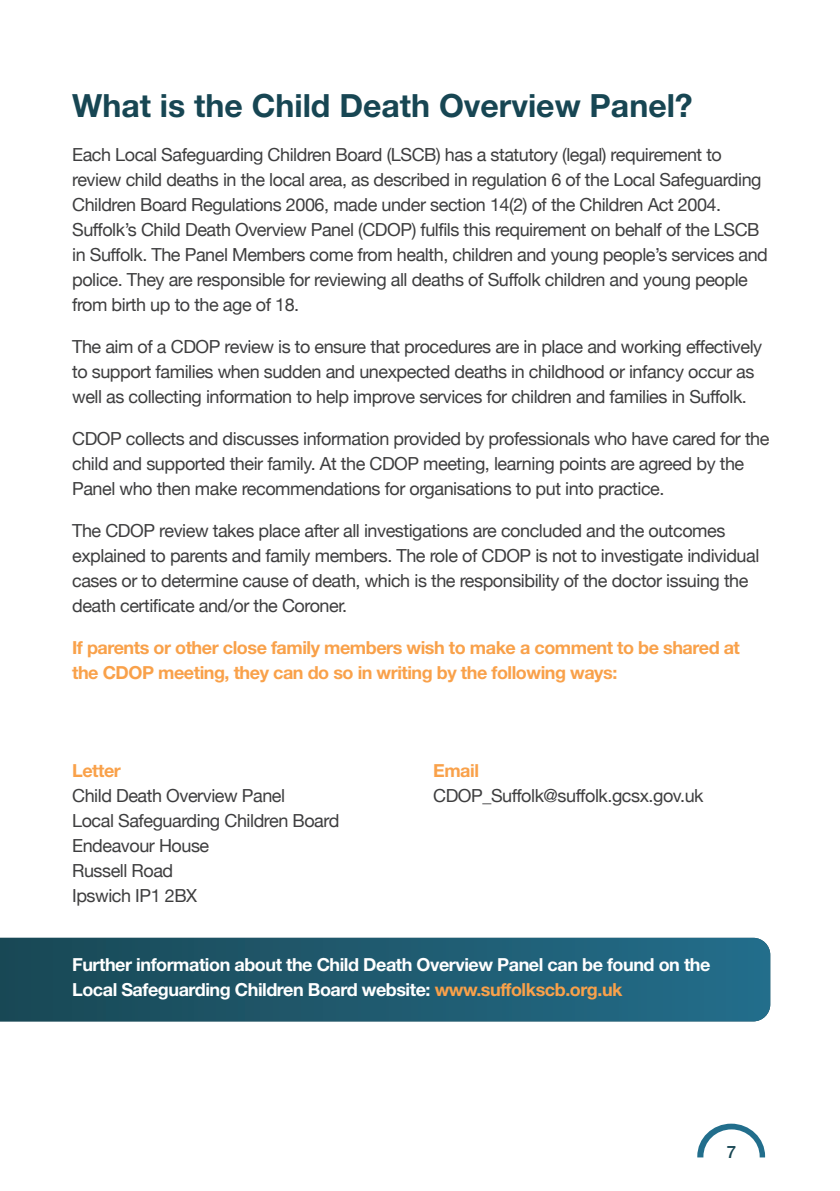
<style>
.page{position:relative;width:840px;height:1191px;background:#fff}
.page>*{position:absolute;margin:0;border:0;box-sizing:border-box;transform-origin:0 0}
.t1{font:700 32px "Helvetica Neue LT";color:#174653}
.t2{font:18px/25px "Helvetica Neue";letter-spacing:-.025em;color:#3e3e3f}
.t3{font:700 18px/25px "Helvetica Neue LT";letter-spacing:-.025em;color:#f9a14a}
.t4{font:700 18px/25px "Helvetica Neue LT";letter-spacing:-.025em;color:#fff}
.t5{font:500 17px "Helvetica Neue";color:#174653}
.s1{color:#f9a14a}
</style>
<div class="page">
<svg style="left:697px;top:1123px;width:69px;height:35px"></svg>
<svg style="left:0;top:937px;width:769px;height:84px;background:#205c71"></svg>
<h1 class="t1" style="left:72px;top:94px;width:621px">What is the Child Death Overview Panel?</h1>
<p class="t2" style="left:72px;top:141px;width:697px">Each Local Safeguarding Children Board (LSCB) has a statutory (legal) requirement to review child deaths in the local area, as described in regulation 6 of the Local Safeguarding Children Board Regulations 2006, made under section 14(2) of the Children Act 2004.<br>Suffolk’s Child Death Overview Panel (CDOP) fulfils this requirement on behalf of the LSCB in Suffolk. The Panel Members come from health, children and young people’s services and police. They are responsible for reviewing all deaths of Suffolk children and young people from birth up to the age of 18.</p>
<p class="t2" style="left:72px;top:333px;width:691px">The aim of a CDOP review is to ensure that procedures are in place and working effectively to support families when sudden and unexpected deaths in childhood or infancy occur as well as collecting information to help improve services for children and families in Suffolk.</p>
<p class="t2" style="left:72px;top:425px;width:698px">CDOP collects and discusses information provided by professionals who have cared for the child and supported their family. At the CDOP meeting, learning points are agreed by the<br>Panel who then make recommendations for organisations to put into practice.</p>
<p class="t2" style="left:72px;top:517px;width:688px">The CDOP review takes place after all investigations are concluded and the outcomes explained to parents and family members. The role of CDOP is not to investigate individual cases or to determine cause of death, which is the responsibility of the doctor issuing the death certificate and/or the Coroner.</p>
<p class="t3" style="left:72px;top:636px;width:669px">If parents or other close family members wish to make a comment to be shared at the CDOP meeting, they can do so in writing by the following ways:</p>
<p class="t3" style="left:72px;top:760px;width:50px">Letter</p>
<p class="t2" style="left:72px;top:783px;width:268px">Child Death Overview Panel<br>Local Safeguarding Children Board<br>Endeavour House<br>Russell Road<br>Ipswich IP1 2BX</p>
<p class="t3" style="left:433px;top:760px;width:47px">Email</p>
<p class="t2" style="left:433px;top:783px;width:272px">CDOP_Suffolk@suffolk.gcsx.gov.uk</p>
<p class="t4" style="left:72px;top:953px;width:639px">Further information about the Child Death Overview Panel can be found on the<br>Local Safeguarding Children Board website: <span class="s1">www.suffolkscb.org.uk</span></p>
<p class="t5" style="left:726px;top:1141px;width:11px">7</p>
</div>
